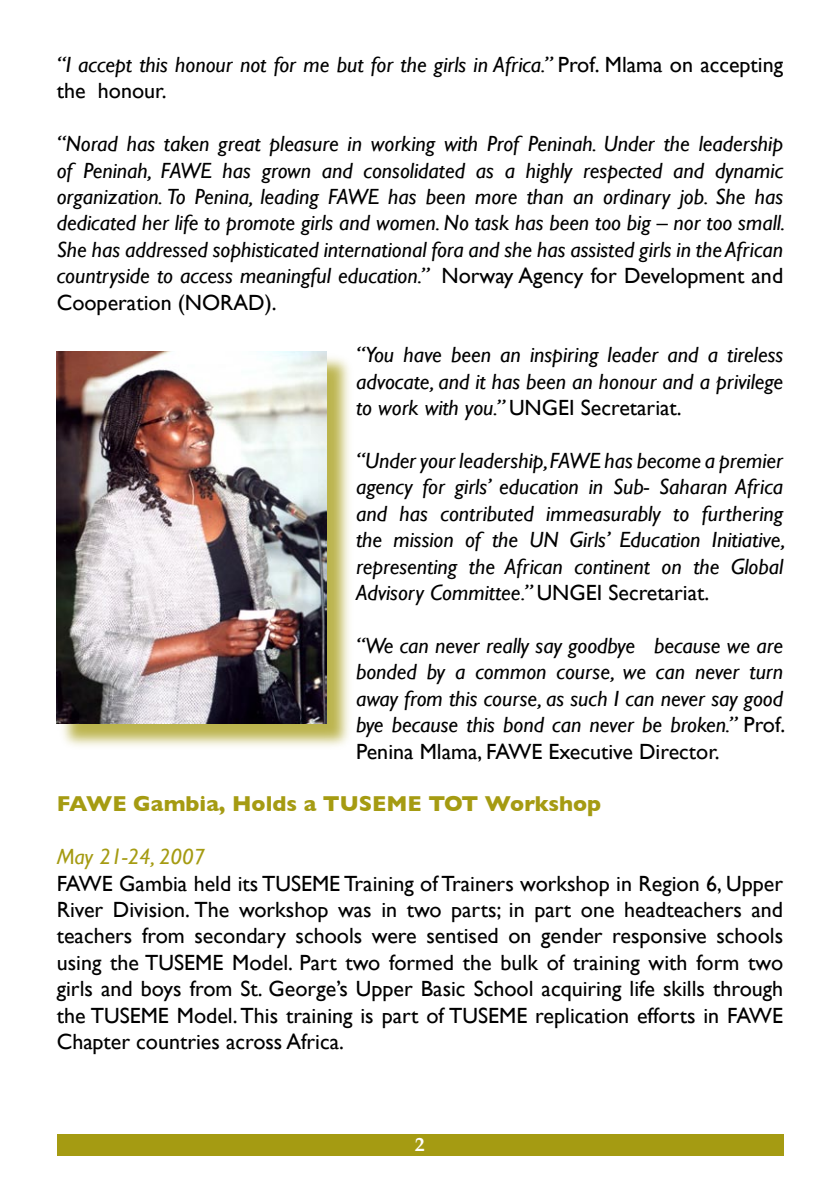
<style>
.page{position:relative;width:840px;height:1191px;background:#fff}
.page>*{position:absolute;margin:0;border:0;box-sizing:border-box;transform-origin:0 0}
.t1{font:italic 22px/26.4px "Gill Sans";color:#000;text-align:justify}
.t2{font:22px/26.4px "Gill Sans";color:#000;text-align:justify}
.t3{font:700 22px "Gill Sans";color:#a59b12}
.t4{font:italic 22px "Gill Sans";color:#a59b12}
.t5{font:700 20px "Palatino";color:#fff}
.s1{font-style:normal}
</style>
<div class="page">
<div style="left:58px;top:352px;width:296px;height:398px;background:#a59b12;opacity:.75"></div>
<img style="left:57px;top:351px;width:269px;height:373px">
<div style="left:57px;top:1134px;width:725px;height:21px;background:#a59b12"></div>
<p class="t1" style="left:57px;top:51px;width:727px">“I accept this honour not for me but for the girls in Africa.” <span class="s1">Prof. Mlama on accepting the honour.</span></p>
<p class="t1" style="left:57px;top:130px;width:729px">“Norad has taken great pleasure in working with Prof Peninah. Under the leadership of Peninah, FAWE has grown and consolidated as a highly respected and dynamic organization. To Penina, leading FAWE has been more than an ordinary job. She has dedicated her life to promote girls and women. No task has been too big – nor too small.<br>She has addressed sophisticated international fora and she has assisted girls in the African countryside to access meaningful education.” <span class="s1">Norway Agency for Development and Cooperation (NORAD).</span></p>
<p class="t1" style="left:356px;top:342px;width:428px">“You have been an inspiring leader and a tireless advocate, and it has been an honour and a privilege to work with you.” <span class="s1">UNGEI Secretariat.</span></p>
<p class="t1" style="left:356px;top:447px;width:430px">“Under your leadership, FAWE has become a premier agency for girls’ education in Sub- Saharan Africa and has contributed immeasurably to furthering the mission of the UN Girls’ Education Initiative, representing the African continent on the Global Advisory Committee.” <span class="s1">UNGEI Secretariat.</span></p>
<p class="t1" style="left:356px;top:632px;width:430px">“We can never really say goodbye because we are bonded by a common course, we can never turn away from this course, as such I can never say good bye because this bond can never be broken.” <span class="s1">Prof.<br>Penina Mlama, FAWE Executive Director.</span></p>
<p class="t3" style="left:57px;top:791px;width:545px">FAWE Gambia, Holds a TUSEME TOT Workshop</p>
<p class="t4" style="left:57px;top:844px;width:150px">May 21-24, 2007</p>
<p class="t2" style="left:57px;top:870px;width:727px">FAWE Gambia held its TUSEME Training of Trainers workshop in Region 6, Upper River Division. The workshop was in two parts; in part one headteachers and teachers from secondary schools were sentised on gender responsive schools using the TUSEME Model. Part two formed the bulk of training with form two girls and boys from St. George’s Upper Basic School acquiring life skills through the TUSEME Model. This training is part of TUSEME replication efforts in FAWE Chapter countries across Africa.</p>
<p class="t5" style="left:415px;top:1126px;width:11px">2</p>
</div>
